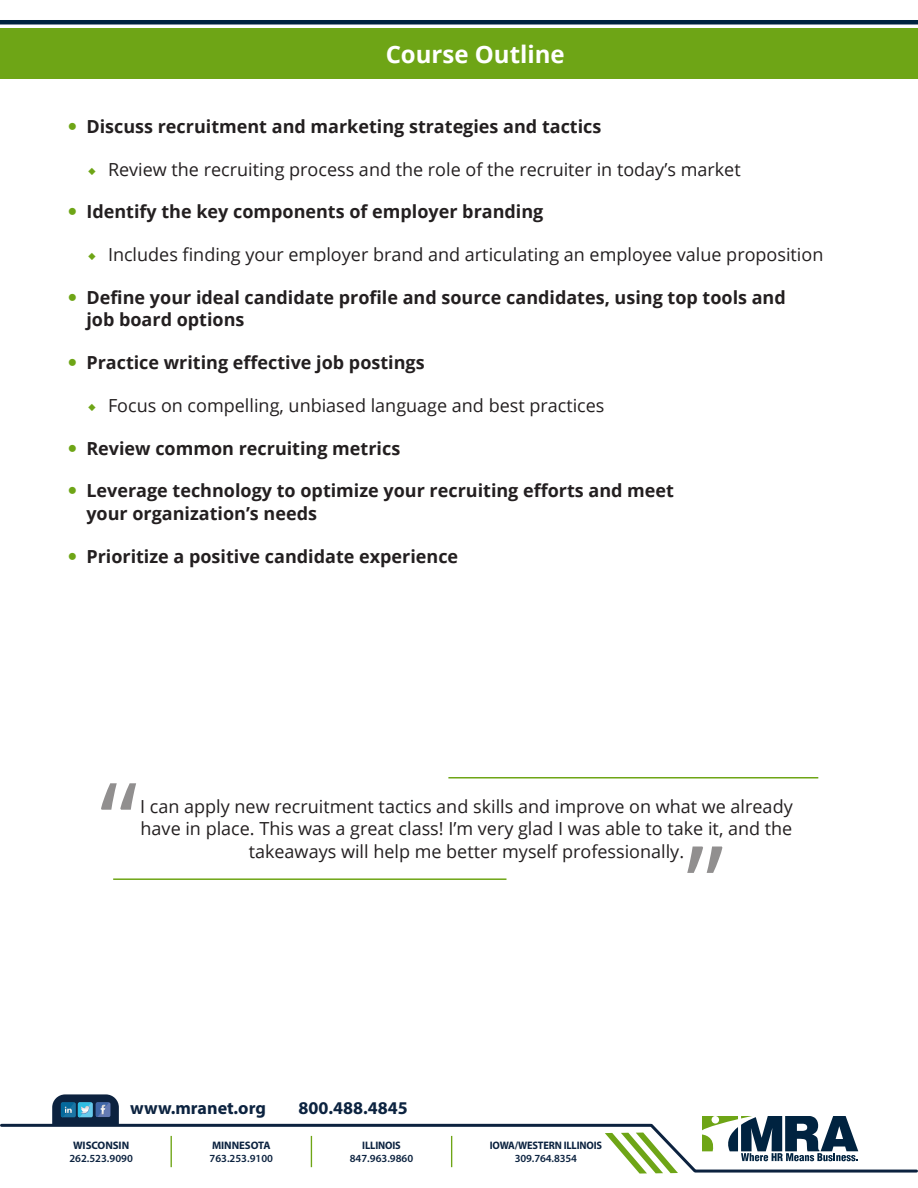
<style>
.page{position:relative;width:918px;height:1188px;background:#fff}
.page>*{position:absolute;margin:0;border:0;box-sizing:border-box;transform-origin:0 0}
.t1{font:108px "Open Sans";color:#231f20}
.t2{font:700 24px "Open Sans";color:#fff}
.Body_Copy{font:18px/22.5px "Open Sans";color:#231f20}
.t3{font:700 18px/22.5px "Open Sans";color:#231f20}
.t4{font:700 18px "Myriad Pro";color:#0c2340}
.t5{font:600 10.95px "Myriad Pro";color:#0c2340}
.t6{font:700 10.95px "Myriad Pro";letter-spacing:-.015em;color:#0c2340;scale:.95 1}
.t7{font:700 10.95px "Myriad Pro";letter-spacing:-.015em;color:#0c2340}
.s1{font-family:"Minion Pro";color:#6ea516}
</style>
<div class="page">
<div style="left:0;top:29px;width:918px;height:50px;background:#6ea516"></div>
<hr style="left:451px;top:1136px;width:1px;height:31px;background:#6ea516">
<hr style="left:311px;top:1136px;width:1px;height:31px;background:#6ea516">
<hr style="left:171px;top:1136px;width:1px;height:31px;background:#6ea516">
<hr style="left:695px;top:1170px;width:222px;height:3px;background:#0c223f">
<svg style="left:604px;top:1116px;width:254px;height:58px"></svg>
<hr style="left:2px;top:1124px;width:649px;height:3px;background:#0c223f">
<svg style="left:52px;top:1094px;width:67px;height:30px;background:#2f5474"></svg>
<hr style="left:0;top:20px;width:918px;height:4px;background:#002340">
<hr style="left:448px;top:777px;width:370px;height:2px;background:#6ea516">
<hr style="left:113px;top:878px;width:393px;height:2px;background:#6ea516">
<h2 class="t2" style="left:386px;top:38px;width:181px">Course Outline</h2>
<p class="t3" style="left:86px;top:115px;width:517px">Discuss recruitment and marketing strategies and tactics</p>
<p class="Body_Copy" style="left:88px;top:157px;width:654px"><span class="s1">◆</span> Review the recruiting process and the role of the recruiter in today’s market</p>
<p class="t3" style="left:86px;top:200px;width:459px">Identify the key components of employer branding</p>
<p class="Body_Copy" style="left:88px;top:243px;width:737px"><span class="s1">◆</span> Includes finding your employer brand and articulating an employee value proposition</p>
<p class="t3" style="left:86px;top:286px;width:701px">Define your ideal candidate profile and source candidates, using top tools and job board options</p>
<p class="t3" style="left:86px;top:351px;width:340px">Practice writing effective job postings</p>
<p class="Body_Copy" style="left:88px;top:394px;width:518px"><span class="s1">◆</span> Focus on compelling, unbiased language and best practices</p>
<p class="t3" style="left:86px;top:436px;width:315px">Review common recruiting metrics</p>
<p class="t3" style="left:86px;top:479px;width:589px">Leverage technology to optimize your recruiting efforts and meet your organization’s needs</p>
<p class="t3" style="left:86px;top:544px;width:373px">Prioritize a positive candidate experience</p>
<h1 class="t1" style="left:100px;top:747px;width:39px">“</h1>
<p class="Body_Copy" style="left:140px;top:795px;width:654px">I can apply new recruitment tactics and skills and improve on what we already have in place. This was a great class! I’m very glad I was able to take it, and the</p>
<p class="Body_Copy" style="left:249px;top:840px;width:437px">takeaways will help me better myself professionally.</p>
<h1 class="t1" style="left:724px;top:909px;width:39px;rotate:-180deg">“</h1>
<p class="t4" style="left:130px;top:1098px;width:137px">www.mranet.org</p>
<p class="t4" style="left:299px;top:1098px;width:111px">800.488.4845</p>
<p class="t7" style="left:73px;top:1139px;width:58px">WISCONSIN</p>
<p class="t5" style="left:69px;top:1152px;width:65px">262.523.9090</p>
<p class="t7" style="left:212px;top:1139px;width:60px">MINNESOTA</p>
<p class="t5" style="left:210px;top:1152px;width:65px">763.253.9100</p>
<p class="t6" style="left:362px;top:1139px;width:42px">ILLINOIS</p>
<p class="t5" style="left:350px;top:1152px;width:65px">847.963.9860</p>
<p class="t6" style="left:490px;top:1139px;width:120px">IOWA/WESTERN ILLINOIS</p>
<p class="t5" style="left:515px;top:1152px;width:64px">309.764.8354</p>
</div>
